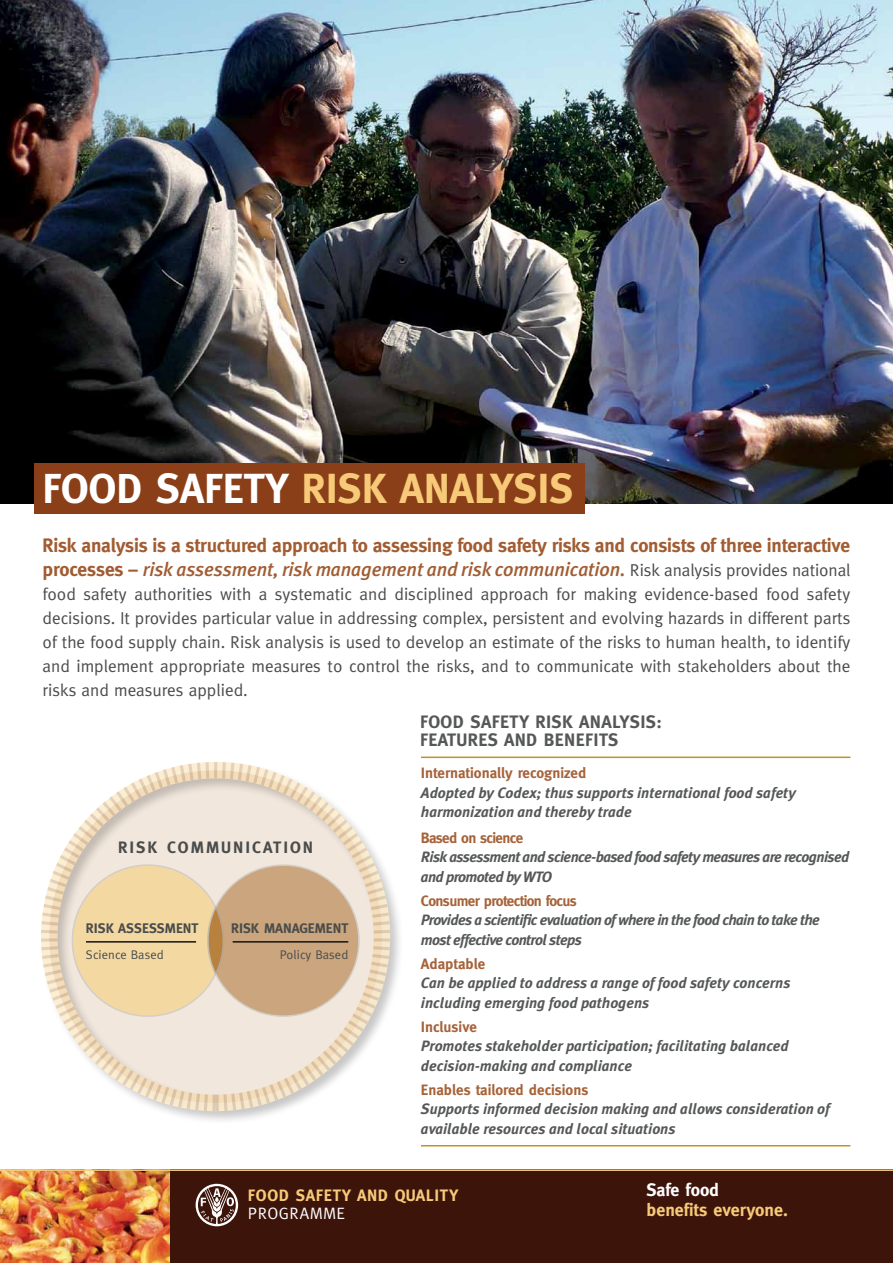
<style>
.page{position:relative;width:893px;height:1263px;background:#fff}
.page>*{position:absolute;margin:0;border:0;box-sizing:border-box;transform-origin:0 0}
.t1{font:700 42px "Meta";letter-spacing:.065em;color:#f7ca79}
.t2{font:700 19.5px "Meta";letter-spacing:-.01em;color:#a15c32}
.t3{font:italic 500 19.5px "Meta Plus";letter-spacing:-.005em;color:#a15c32}
.t4{font:700 18px/18px "Meta";letter-spacing:.08em;color:#565858}
.t5{font:700 18px "Meta";color:#f7ca79}
.t6{font:700 18px "Meta";color:#fff}
.t7{font:17.25px/24px "Meta";color:#4a4c4b;text-align:justify}
.t8{font:700 16.5px "Meta";letter-spacing:.11em;color:#f7ca79}
.t9{font:700 16.5px "Meta";letter-spacing:.225em;color:#4a4c4b}
.t10{font:16.5px "Meta";color:#fff}
.t11{font:italic 700 15px/19.5px "Meta Plus";color:#565858}
.t12{font:italic 700 15px/19.5px "Meta Plus";letter-spacing:-.04em;color:#565858}
.t13{font:700 15px "Meta";color:#a6633a}
.t14{font:700 15px "Meta";letter-spacing:-.04em;color:#a6633a}
.t15{font:700 13.8px "Meta";letter-spacing:.09em;color:#4a4c4b}
.t16{font:12.6px "Meta";letter-spacing:.01em;color:#4a4c4b}
.s1{color:#fff}
.s2{font-family:"Meta";font-weight:700;font-style:normal}
.s3{font-family:"Meta";font-weight:400;font-style:normal;font-size:17.25px;color:#4a4c4b}
</style>
<div class="page">
<img style="left:0;top:1171px;width:170px;height:92px">
<div style="left:170px;top:1169px;width:723px;height:94px;background:#3d140a"></div>
<svg style="left:196px;top:1184px;width:42px;height:42px"></svg>
<hr style="left:0;top:1169px;width:893px;height:2px;background:#f7ca79">
<img style="left:0;top:0;width:893px;height:503px">
<div style="left:34px;top:463px;width:551px;height:50px;background:#8b3f18"></div>
<hr style="left:421px;top:756px;width:429px;height:2px;background:#c49220">
<hr style="left:421px;top:1145px;width:429px;height:1px;background:#c49220">
<div style="left:39px;top:760px;width:365px;height:365px;background:#121212;opacity:.7"></div>
<svg style="left:39px;top:760px;width:354px;height:354px"></svg>
<svg style="left:63px;top:856px;width:305px;height:167px;background:#e1c7a4"></svg>
<h1 class="t1" style="left:43px;top:464px;width:528px"><span class="s1">Food Safety</span> Risk Analysis</h1>
<p class="t2" style="left:43px;top:534px;width:809px">Risk analysis is a structured approach to assessing food safety risks and consists of three interactive</p>
<p class="t3" style="left:43px;top:558px;width:809px"><span class="s2">processes –</span> risk assessment, risk management and risk communication. <span class="s3">Risk analysis provides national</span></p>
<p class="t7" style="left:43px;top:582px;width:809px">food safety authorities with a systematic and disciplined approach for making evidence-based food safety decisions. It provides particular value in addressing complex, persistent and evolving hazards in different parts of the food supply chain. Risk analysis is used to develop an estimate of the risks to human health, to identify and implement appropriate measures to control the risks, and to communicate with stakeholders about the risks and measures applied.</p>
<p class="t9" style="left:118px;top:837px;width:197px">risk communication</p>
<p class="t15" style="left:86px;top:920px;width:111px">risk assessment</p>
<p class="t16" style="left:86px;top:948px;width:79px">Science Based</p>
<p class="t15" style="left:231px;top:920px;width:43px">risk MANA</p>
<p class="t15" style="left:299px;top:920px;width:18px">GEMENT</p>
<p class="t16" style="left:280px;top:948px;width:70px">Policy Based</p>
<p class="t4" style="left:420px;top:713px;width:244px">Food Safety Risk Analysis: features and benefits</p>
<p class="t13" style="left:421px;top:764px;width:167px">Internationally recognized</p>
<p class="t11" style="left:421px;top:782px;width:376px">Adopted by Codex; thus supports international food safety harmonization and thereby trade</p>
<p class="t14" style="left:421px;top:829px;width:104px">Based on science</p>
<p class="t12" style="left:421px;top:847px;width:430px">Risk assessment and science-based food safety measures are recognised and promoted by WTO</p>
<p class="t14" style="left:421px;top:892px;width:157px">Consumer protection focus</p>
<p class="t12" style="left:421px;top:910px;width:400px">Provides a scientific evaluation of where in the food chain to take the most effective control steps</p>
<p class="t13" style="left:421px;top:955px;width:66px">Adaptable</p>
<p class="t11" style="left:421px;top:973px;width:371px">Can be applied to address a range of food safety concerns including emerging food pathogens</p>
<p class="t13" style="left:421px;top:1018px;width:57px">Inclusive</p>
<p class="t11" style="left:421px;top:1036px;width:369px">Promotes stakeholder participation; facilitating balanced decision-making and compliance</p>
<p class="t13" style="left:421px;top:1081px;width:169px">Enables tailored decisions</p>
<p class="t11" style="left:421px;top:1099px;width:410px">Supports informed decision making and allows consideration of available resources and local situations</p>
<p class="t8" style="left:248px;top:1186px;width:211px">Food Safety and Quality</p>
<p class="t10" style="left:248px;top:1204px;width:99px">Programme</p>
<p class="t6" style="left:646px;top:1179px;width:74px">Safe food</p>
<p class="t5" style="left:646px;top:1199px;width:143px">benefits everyone.</p>
</div>
